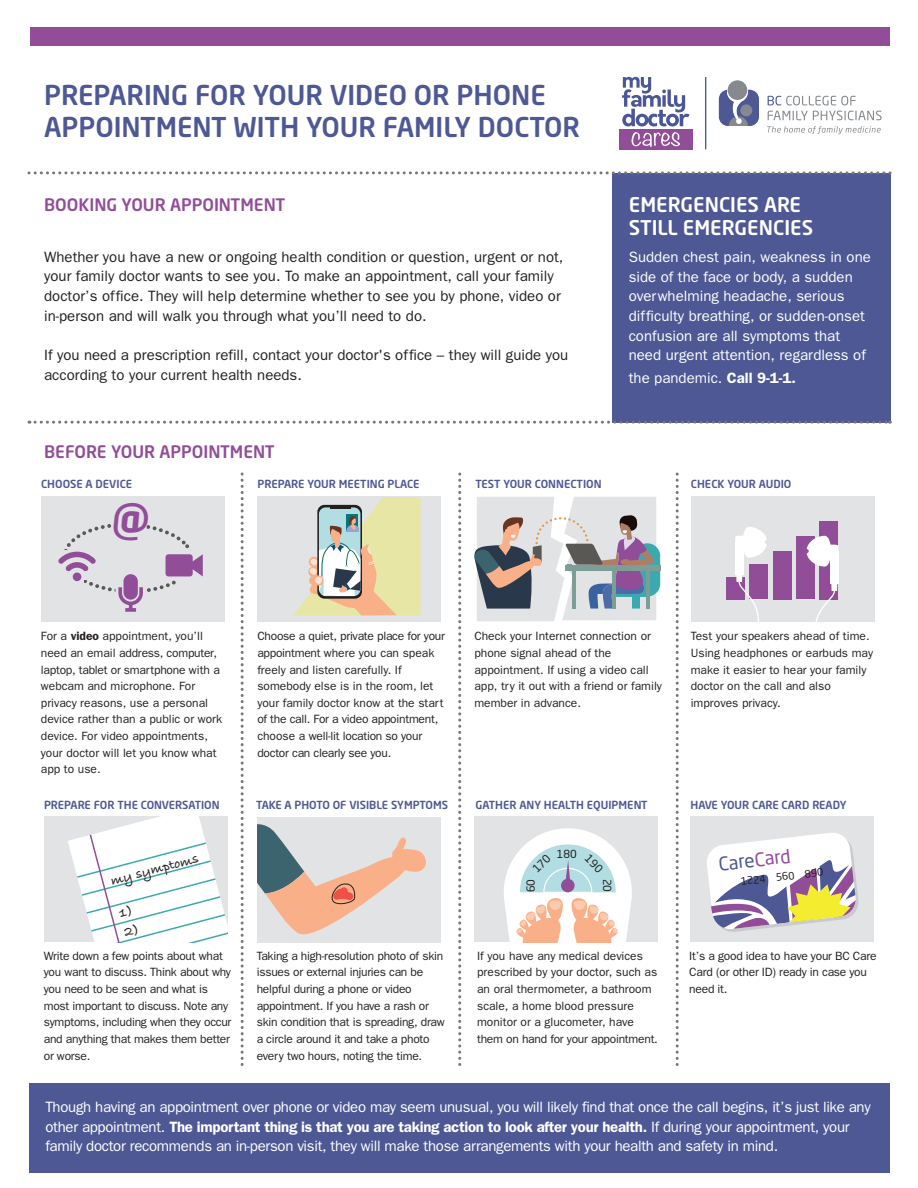
<style>
.page{position:relative;width:918px;height:1188px;background:#fff}
.page>*{position:absolute;margin:0;border:0;box-sizing:border-box;transform-origin:0 0}
.t1{font:700 48.45px "Neo Sans W1 G";color:#924d98}
.t2{font:500 27px/31.7px "Neo Sans W1 G";color:#4d5894}
.t3{font:500 20.1px/22.6px "Neo Sans W1 G";color:#fff}
.t4{font:18.75px "Neo Sans W1 G";color:#4d5894}
.t5{font:500 17.1px "Neo Sans W1 G";color:#924d98}
.t6{font:15px/19.6px "Franklin Gothic";color:#231f20}
.t7{font:15px/19.6px "Franklin Gothic";letter-spacing:-.02em;color:#fff}
.t8{font:15px/19.6px "Franklin Gothic";color:#fff}
.t9{font:700 14.1px/19.6px "Bradley Hand ITCTT";color:#231f20}
.t10{font:12px/16.6px "Franklin Gothic";letter-spacing:-.02em;color:#231f20}
.t11{font:12px/16.6px "Franklin Gothic";color:#231f20}
.t12{font:500 11.1px "Neo Sans W1 G";color:#4d5894}
.t13{font:11.1px "Neo Sans W1 G";color:#231f20}
.t14{font:10.35px "Neo Sans W1 G";color:#231f20}
.s1{font-weight:600}
.s2{color:#924d98}
</style>
<div class="page">
<div style="left:258px;top:817px;width:183px;height:126px;background:#e2e3e4"></div>
<div style="left:690px;top:817px;width:184px;height:125px;background:#e2e3e4"></div>
<div style="left:257px;top:497px;width:184px;height:125px;background:#e2e3e4"></div>
<div style="left:612px;top:173px;width:279px;height:249px;background:#4d5894"></div>
<svg style="left:29px;top:171px;width:862px;height:3px"></svg>
<svg style="left:29px;top:421px;width:861px;height:3px"></svg>
<svg style="left:622px;top:77px;width:68px;height:49px"></svg>
<div style="left:619px;top:129px;width:74px;height:20px;background:#924d98"></div>
<svg style="left:632px;top:132px;width:48px;height:15px"></svg>
<svg style="left:768px;top:96px;width:88px;height:9px"></svg>
<svg style="left:768px;top:111px;width:114px;height:9px"></svg>
<svg style="left:767px;top:126px;width:114px;height:8px"></svg>
<svg style="left:719px;top:85px;width:40px;height:41px"></svg>
<div style="left:728px;top:80px;width:19px;height:20px;background:#868a8e;border-radius:50%"></div>
<hr style="left:705px;top:77px;width:1px;height:72px;background:#4b5697">
<div style="left:30px;top:27px;width:859px;height:19px;background:#924d98"></div>
<div style="left:30px;top:1083px;width:860px;height:90px;background:#4d5894"></div>
<svg style="left:241px;top:474px;width:3px;height:592px"></svg>
<svg style="left:458px;top:474px;width:3px;height:592px"></svg>
<svg style="left:676px;top:474px;width:3px;height:592px"></svg>
<div style="left:41px;top:497px;width:184px;height:125px;background:#e2e3e4"></div>
<svg style="left:58px;top:524px;width:145px;height:88px"></svg>
<div style="left:691px;top:496px;width:183px;height:125px;background:#e2e3e4"></div>
<div style="left:44px;top:817px;width:183px;height:125px;background:#e2e3e4"></div>
<div style="left:474px;top:817px;width:183px;height:125px;background:#e2e3e4"></div>
<div style="left:634px;top:543px;width:26px;height:54px;background:#3baaaf;border-radius:13px"></div>
<svg style="left:474px;top:497px;width:182px;height:124px;background:#bcbabf"></svg>
<div style="left:726px;top:577px;width:19px;height:22px;background:#924d98"></div>
<div style="left:749px;top:565px;width:19px;height:34px;background:#924d98"></div>
<div style="left:773px;top:551px;width:18px;height:48px;background:#924d98"></div>
<div style="left:796px;top:537px;width:19px;height:62px;background:#924d98"></div>
<div style="left:819px;top:521px;width:19px;height:78px;background:#924d98"></div>
<hr style="left:572px;top:571px;width:3px;height:38px;background:#7d9e96">
<hr style="left:612px;top:571px;width:4px;height:38px;background:#7d9e96">
<hr style="left:647px;top:571px;width:3px;height:38px;background:#7d9e96">
<div style="left:566px;top:565px;width:95px;height:6px;background:#7d9e96"></div>
<svg style="left:293px;top:497px;width:128px;height:119px"></svg>
<svg style="left:735px;top:527px;width:32px;height:95px"></svg>
<svg style="left:807px;top:536px;width:31px;height:86px"></svg>
<svg style="left:68px;top:817px;width:159px;height:125px"></svg>
<svg style="left:707px;top:832px;width:151px;height:100px"></svg>
<svg style="left:258px;top:824px;width:168px;height:111px"></svg>
<svg style="left:504px;top:828px;width:128px;height:115px"></svg>
<h2 class="t2" style="left:44px;top:79px;width:538px">PREPARING FOR YOUR VIDEO OR PHONE<br>APPOINTMENT WITH YOUR FAMILY DOCTOR</h2>
<h3 class="t5" style="left:44px;top:194px;width:243px">BOOKING YOUR APPOINTMENT</h3>
<p class="t6" style="left:44px;top:247px;width:521px">Whether you have a new or ongoing health condition or question, urgent or not, your family doctor wants to see you. To make an appointment, call your family doctor’s office. They will help determine whether to see you by phone, video or in-person and will walk you through what you’ll need to do.</p>
<p class="t6" style="left:44px;top:345px;width:526px">If you need a prescription refill, contact your doctor's office – they will guide you according to your current health needs.</p>
<h3 class="t5" style="left:44px;top:441px;width:232px">BEFORE YOUR APPOINTMENT</h3>
<h3 class="t3" style="left:629px;top:193px;width:186px">EMERGENCIES ARE<br>STILL EMERGENCIES</h3>
<p class="t8" style="left:629px;top:247px;width:244px">Sudden chest pain, weakness in one side of the face or body, a sudden overwhelming headache, serious difficulty breathing, or sudden-onset confusion are all symptoms that need urgent attention, regardless of</p>
<p class="t8" style="left:629px;top:368px;width:169px">the pandemic. <span class="s1">Call 9-1-1.</span></p>
<p class="t12" style="left:41px;top:477px;width:93px">CHOOSE A DEVICE</p>
<p class="t12" style="left:475px;top:477px;width:128px">TEST YOUR CONNECTION</p>
<p class="t12" style="left:691px;top:477px;width:102px">CHECK YOUR AUDIO</p>
<p class="t12" style="left:258px;top:477px;width:164px">PREPARE YOUR MEETING PLACE</p>
<h1 class="t1" style="left:112px;top:486px;width:39px">@</h1>
<p class="t11" style="left:41px;top:628px;width:183px">For a <span class="s1">video</span> appointment, you’ll need an email address, computer, laptop, tablet or smartphone with a webcam and microphone. For privacy reasons, use a personal device rather than a public or work device. For video appointments, your doctor will let you know what app to use.</p>
<p class="t10" style="left:257px;top:628px;width:189px">Choose a quiet, private place for your appointment where you can speak freely and listen carefully. If somebody else is in the room, let your family doctor know at the start of the call. For a video appointment, choose a well-lit location so your doctor can clearly see you.</p>
<p class="t11" style="left:474px;top:628px;width:189px">Check your Internet connection or phone signal ahead of the appointment. If using a video call app, try it out with a friend or family member in advance.</p>
<p class="t11" style="left:691px;top:628px;width:184px">Test your speakers ahead of time.<br>Using headphones or earbuds may make it easier to hear your family doctor on the call and also improves privacy.</p>
<p class="t12" style="left:256px;top:798px;width:193px">TAKE A PHOTO OF VISIBLE SYMPTOMS</p>
<p class="t12" style="left:44px;top:798px;width:177px">PREPARE FOR THE CONVERSATION</p>
<p class="t12" style="left:475px;top:798px;width:174px">GATHER ANY HEALTH EQUIPMENT</p>
<p class="t12" style="left:690px;top:798px;width:158px">HAVE YOUR CARE CARD READY</p>
<p class="t9" style="left:108px;top:871px;width:92px;rotate:-15deg">my symptoms</p>
<p class="t9" style="left:117px;top:903px;width:16px;rotate:-15deg">1)<br>2)</p>
<p class="t13" style="left:557px;top:848px;width:22px">180</p>
<p class="t13" style="left:524px;top:892px;width:15px;rotate:-90deg">60</p>
<p class="t13" style="left:614px;top:879px;width:15px;rotate:90deg">20</p>
<h3 class="t4" style="left:717px;top:853px;width:74px;rotate:-7deg">Care<span class="s2">Card</span></h3>
<p class="t14" style="left:740px;top:875px;width:85px;rotate:-7deg">1224 560 890</p>
<p class="t10" style="left:257px;top:947px;width:190px">Taking a high-resolution photo of skin issues or external injuries can be helpful during a phone or video appointment. If you have a rash or skin condition that is spreading, draw a circle around it and take a photo every two hours, noting the time.</p>
<p class="t10" style="left:44px;top:947px;width:189px">Write down a few points about what you want to discuss. Think about why you need to be seen and what is most important to discuss. Note any symptoms, including when they occur and anything that makes them better or worse.</p>
<p class="t11" style="left:477px;top:947px;width:182px">If you have any medical devices prescribed by your doctor, such as an oral thermometer, a bathroom scale, a home blood pressure monitor or a glucometer, have them on hand for your appointment.</p>
<p class="t10" style="left:689px;top:947px;width:189px">It’s a good idea to have your BC Care<br>Card (or other ID) ready in case you need it.</p>
<p class="t7" style="left:45px;top:1097px;width:827px">Though having an appointment over phone or video may seem unusual, you will likely find that once the call begins, it’s just like any other appointment. <span class="s1">The important thing is that you are taking action to look after your health.</span> If during your appointment, your family doctor recommends an in-person visit, they will make those arrangements with your health and safety in mind.</p>
</div>
